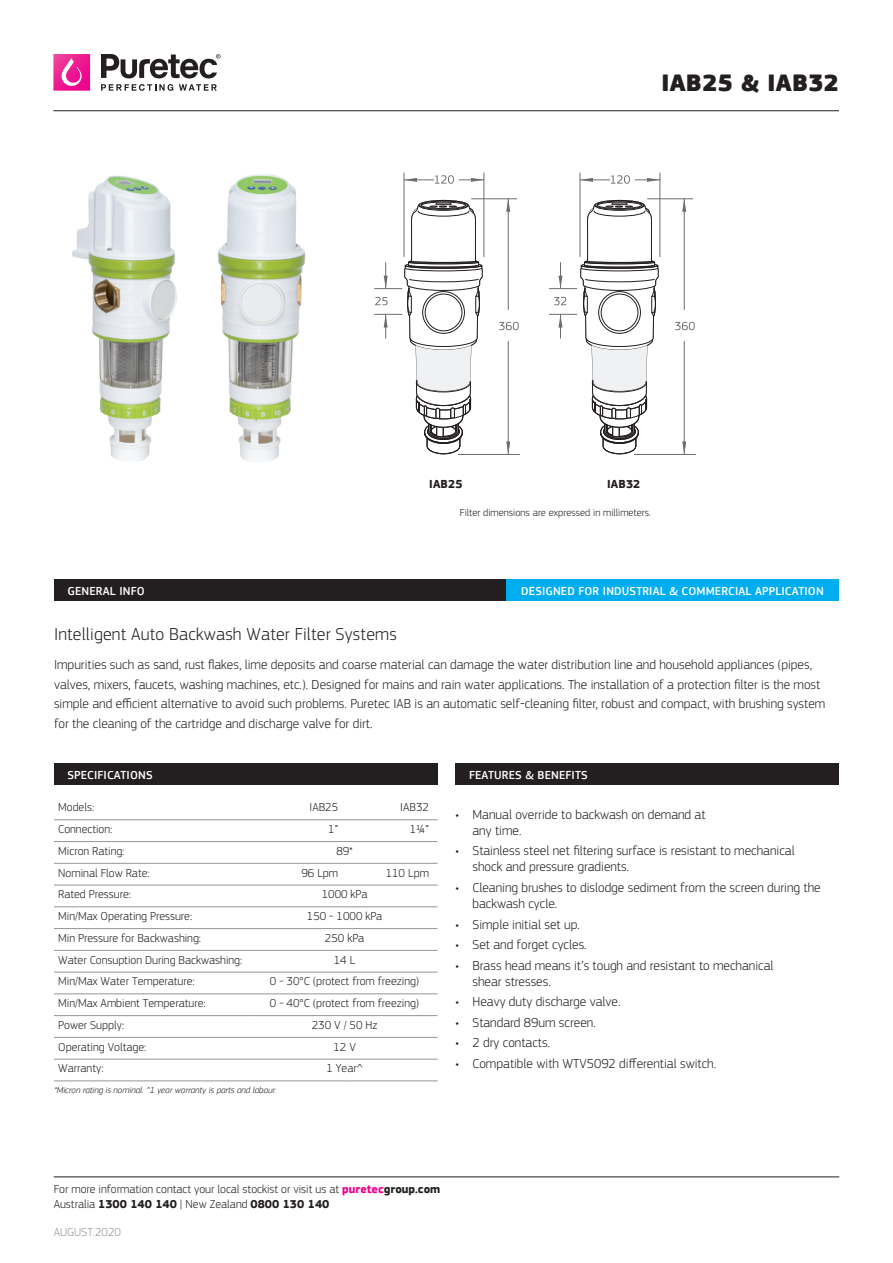
<style>
.page{position:relative;width:893px;height:1263px;background:#fff}
.page>*{position:absolute;margin:0;border:0;box-sizing:border-box;transform-origin:0 0}
.t1{font:900 24.45px "PF Square Sans Pro";letter-spacing:.01em;color:#231f20}
.t2{font:18px "PF Square Sans Pro Light V1";letter-spacing:.01em;color:#231f20}
.t3{font:13.5px/16.2px "PF Square Sans Pro Light V1";color:#231f20}
.spec2{font:12px/14.4px "PF Square Sans Pro Light V1";color:#231f20}
.t4{font:500 12px "PF Square Sans Pro";letter-spacing:.01em;color:#fff}
.spec1{font:12px "PF Square Sans Pro Light V1";color:#231f20}
.t5{font:12px "PF Square Sans Pro Light V1";color:#939598}
.t6{font:700 12px "PF Square Sans Pro";letter-spacing:.01em;color:#231f20}
.body{font:10.5px "PF Square Sans Pro Light V1";color:#231f20}
.t7{font:italic 300 9px "PF Square Sans Pro";color:#231f20}
.s1{font-family:"PF Square Sans Pro";font-weight:700;color:#ed028c}
.s2{font-family:"PF Square Sans Pro";font-weight:700}
</style>
<div class="page">
<hr style="left:54px;top:1176px;width:785px;height:1px;background:#231f20">
<hr style="left:53px;top:110px;width:786px;height:1px;background:#231f20">
<svg style="left:53px;top:54px;width:37px;height:37px"></svg>
<svg style="left:101px;top:54px;width:120px;height:37px"></svg>
<div style="left:455px;top:763px;width:384px;height:22px;background:#231f20"></div>
<div style="left:54px;top:579px;width:785px;height:22px;background:#231f20"></div>
<div style="left:506px;top:579px;width:333px;height:22px;background:#00aeef"></div>
<div style="left:54px;top:763px;width:383px;height:22px;background:#231f20"></div>
<hr style="left:54px;top:819px;width:202px;height:1px;background:#939598">
<hr style="left:256px;top:819px;width:91px;height:1px;background:#939598">
<hr style="left:347px;top:819px;width:90px;height:1px;background:#939598">
<hr style="left:54px;top:841px;width:202px;height:1px;background:#939598">
<hr style="left:256px;top:841px;width:91px;height:1px;background:#939598">
<hr style="left:347px;top:841px;width:90px;height:1px;background:#939598">
<hr style="left:54px;top:863px;width:202px;height:1px;background:#939598">
<hr style="left:256px;top:863px;width:91px;height:1px;background:#939598">
<hr style="left:347px;top:863px;width:90px;height:1px;background:#939598">
<hr style="left:54px;top:885px;width:202px;height:1px;background:#939598">
<hr style="left:256px;top:885px;width:91px;height:1px;background:#939598">
<hr style="left:347px;top:885px;width:90px;height:1px;background:#939598">
<hr style="left:54px;top:906px;width:202px;height:1px;background:#939598">
<hr style="left:256px;top:906px;width:91px;height:1px;background:#939598">
<hr style="left:347px;top:906px;width:90px;height:1px;background:#939598">
<hr style="left:54px;top:928px;width:202px;height:1px;background:#939598">
<hr style="left:256px;top:928px;width:91px;height:1px;background:#939598">
<hr style="left:347px;top:928px;width:90px;height:1px;background:#939598">
<hr style="left:54px;top:950px;width:202px;height:1px;background:#939598">
<hr style="left:256px;top:950px;width:91px;height:1px;background:#939598">
<hr style="left:347px;top:950px;width:90px;height:1px;background:#939598">
<hr style="left:54px;top:972px;width:202px;height:1px;background:#939598">
<hr style="left:256px;top:972px;width:91px;height:1px;background:#939598">
<hr style="left:347px;top:972px;width:90px;height:1px;background:#939598">
<hr style="left:54px;top:993px;width:202px;height:1px;background:#939598">
<hr style="left:256px;top:993px;width:91px;height:1px;background:#939598">
<hr style="left:347px;top:993px;width:90px;height:1px;background:#939598">
<hr style="left:54px;top:1015px;width:202px;height:1px;background:#939598">
<hr style="left:256px;top:1015px;width:91px;height:1px;background:#939598">
<hr style="left:347px;top:1015px;width:90px;height:1px;background:#939598">
<hr style="left:54px;top:1037px;width:202px;height:1px;background:#939598">
<hr style="left:256px;top:1037px;width:91px;height:1px;background:#939598">
<hr style="left:347px;top:1037px;width:90px;height:1px;background:#939598">
<hr style="left:54px;top:1059px;width:202px;height:1px;background:#939598">
<hr style="left:256px;top:1059px;width:91px;height:1px;background:#939598">
<hr style="left:347px;top:1059px;width:90px;height:1px;background:#939598">
<hr style="left:54px;top:1081px;width:202px;height:1px;background:#939598">
<hr style="left:256px;top:1081px;width:91px;height:1px;background:#939598">
<hr style="left:347px;top:1081px;width:90px;height:1px;background:#939598">
<img style="left:218px;top:174px;width:88px;height:289px">
<img style="left:72px;top:175px;width:105px;height:286px">
<hr style="left:660px;top:173px;width:1px;height:84px;background:#6c6d70">
<hr style="left:580px;top:173px;width:1px;height:84px;background:#6c6d70">
<hr style="left:580px;top:180px;width:30px;height:1px;background:#6c6d70">
<svg style="left:611px;top:175px;width:49px;height:9px"></svg>
<svg style="left:580px;top:178px;width:13px;height:4px"></svg>
<hr style="left:647px;top:199px;width:46px;height:1px;background:#6c6d70">
<svg style="left:675px;top:322px;width:20px;height:8px"></svg>
<hr style="left:684px;top:341px;width:1px;height:113px;background:#6c6d70">
<hr style="left:684px;top:199px;width:1px;height:111px;background:#6c6d70">
<hr style="left:634px;top:454px;width:62px;height:1px;background:#6c6d70">
<svg style="left:682px;top:199px;width:4px;height:13px"></svg>
<svg style="left:682px;top:441px;width:4px;height:13px"></svg>
<hr style="left:484px;top:173px;width:1px;height:84px;background:#6c6d70">
<hr style="left:404px;top:173px;width:1px;height:84px;background:#6c6d70">
<hr style="left:404px;top:180px;width:30px;height:1px;background:#6c6d70">
<svg style="left:435px;top:175px;width:49px;height:9px"></svg>
<svg style="left:404px;top:178px;width:13px;height:4px"></svg>
<hr style="left:471px;top:199px;width:46px;height:1px;background:#6c6d70">
<svg style="left:499px;top:322px;width:20px;height:8px"></svg>
<hr style="left:508px;top:341px;width:1px;height:113px;background:#6c6d70">
<hr style="left:508px;top:199px;width:1px;height:111px;background:#6c6d70">
<hr style="left:458px;top:454px;width:62px;height:1px;background:#6c6d70">
<svg style="left:506px;top:199px;width:4px;height:13px"></svg>
<svg style="left:506px;top:441px;width:4px;height:13px"></svg>
<svg style="left:549px;top:200px;width:110px;height:254px"></svg>
<svg style="left:375px;top:200px;width:108px;height:254px"></svg>
<p class="t1" style="left:661px;top:67px;width:179px">IAB25 &amp; IAB32</p>
<p class="t6" style="left:429px;top:477px;width:35px">IAB25</p>
<p class="t6" style="left:607px;top:477px;width:35px">IAB32</p>
<p class="body" style="left:460px;top:506px;width:193px">Filter dimensions are expressed in millimeters.</p>
<p class="t4" style="left:68px;top:584px;width:79px">GENERAL INFO</p>
<p class="t4" style="left:521px;top:584px;width:304px">DESIGNED FOR INDUSTRIAL &amp; COMMERCIAL APPLICATION</p>
<p class="t2" style="left:54px;top:624px;width:344px">Intelligent Auto Backwash Water Filter Systems</p>
<p class="t3" style="left:54px;top:655px;width:773px;line-height:19.5px">Impurities such as sand, rust flakes, lime deposits and coarse material can damage the water distribution line and household appliances (pipes, valves, mixers, faucets, washing machines, etc.). Designed for mains and rain water applications. The installation of a protection filter is the most simple and efficient alternative to avoid such problems. Puretec IAB is an automatic self-cleaning filter, robust and compact, with brushing system for the cleaning of the cartridge and discharge valve for dirt.</p>
<p class="t4" style="left:68px;top:768px;width:87px">SPECIFICATIONS</p>
<p class="spec1" style="left:58px;top:800px;width:37px">Models:</p>
<p class="spec2" style="left:309px;top:800px;width:30px">IAB25</p>
<p class="spec2" style="left:400px;top:800px;width:30px">IAB32</p>
<p class="spec2" style="left:58px;top:822px;width:56px">Connection:</p>
<p class="spec2" style="left:328px;top:822px;width:11px">1”</p>
<p class="spec2" style="left:410px;top:822px;width:21px">1¼”</p>
<p class="spec1" style="left:58px;top:844px;width:68px">Micron Rating:</p>
<p class="spec2" style="left:336px;top:843px;width:18px">89*</p>
<p class="spec2" style="left:58px;top:865px;width:93px">Nominal Flow Rate:</p>
<p class="spec2" style="left:301px;top:865px;width:38px">96 Lpm</p>
<p class="spec2" style="left:386px;top:865px;width:45px">110 Lpm</p>
<p class="spec1" style="left:58px;top:887px;width:74px">Rated Pressure:</p>
<p class="spec2" style="left:322px;top:887px;width:47px">1000 kPa</p>
<p class="spec2" style="left:58px;top:909px;width:135px">Min/Max Operating Pressure:</p>
<p class="spec2" style="left:307px;top:909px;width:77px">150 - 1000 kPa</p>
<p class="spec2" style="left:58px;top:930px;width:144px">Min Pressure for Backwashing:</p>
<p class="spec2" style="left:325px;top:930px;width:41px">250 kPa</p>
<p class="spec2" style="left:58px;top:952px;width:186px">Water Consuption During Backwashing:</p>
<p class="spec2" style="left:334px;top:952px;width:23px">14 L</p>
<p class="spec2" style="left:58px;top:974px;width:138px">Min/Max Water Temperature:</p>
<p class="spec2" style="left:270px;top:974px;width:151px">0 - 30°C (protect from freezing)</p>
<p class="spec2" style="left:58px;top:996px;width:149px">Min/Max Ambient Temperature:</p>
<p class="spec2" style="left:270px;top:996px;width:151px">0 - 40°C (protect from freezing)</p>
<p class="spec2" style="left:58px;top:1018px;width:67px">Power Supply:</p>
<p class="spec2" style="left:312px;top:1018px;width:67px">230 V / 50 Hz</p>
<p class="spec2" style="left:58px;top:1039px;width:90px">Operating Voltage:</p>
<p class="spec2" style="left:333px;top:1039px;width:24px">12 V</p>
<p class="spec2" style="left:58px;top:1061px;width:47px">Warranty:</p>
<p class="spec2" style="left:326px;top:1061px;width:38px">1 Year^</p>
<p class="t7" style="left:54px;top:1085px;width:224px">*Micron rating is nominal. ^1 year warranty is parts and labour.</p>
<p class="t4" style="left:469px;top:768px;width:120px">FEATURES &amp; BENEFITS</p>
<p class="t3" style="left:472px;top:806px;width:235px;text-indent:-17px">• Manual override to backwash on demand at any time.</p>
<p class="t3" style="left:472px;top:843px;width:324px;text-indent:-17px">• Stainless steel net filtering surface is resistant to mechanical shock and pressure gradients.</p>
<p class="t3" style="left:472px;top:879px;width:350px;text-indent:-17px">• Cleaning brushes to dislodge sediment from the screen during the backwash cycle.</p>
<p class="t3" style="left:455px;top:916px;width:126px">• Simple initial set up.</p>
<p class="t3" style="left:455px;top:936px;width:133px">• Set and forget cycles.</p>
<p class="t3" style="left:472px;top:957px;width:303px;text-indent:-17px">• Brass head means it’s tough and resistant to mechanical shear stresses.</p>
<p class="t3" style="left:455px;top:993px;width:167px">• Heavy duty discharge valve.</p>
<p class="t3" style="left:455px;top:1014px;width:142px">• Standard 89um screen.</p>
<p class="t3" style="left:455px;top:1034px;width:96px">• 2 dry contacts.</p>
<p class="t3" style="left:455px;top:1055px;width:262px">• Compatible with WTV5092 differential switch.</p>
<p class="spec2" style="left:54px;top:1182px;width:388px">For more information contact your local stockist or visit us at <span class="s1">puretec</span><span class="s2">group.com<br></span>Australia <span class="s2">1300 140 140</span> | New Zealand <span class="s2">0800 130 140</span></p>
<p class="t5" style="left:54px;top:1225px;width:69px">AUGUST.2020</p>
</div>
